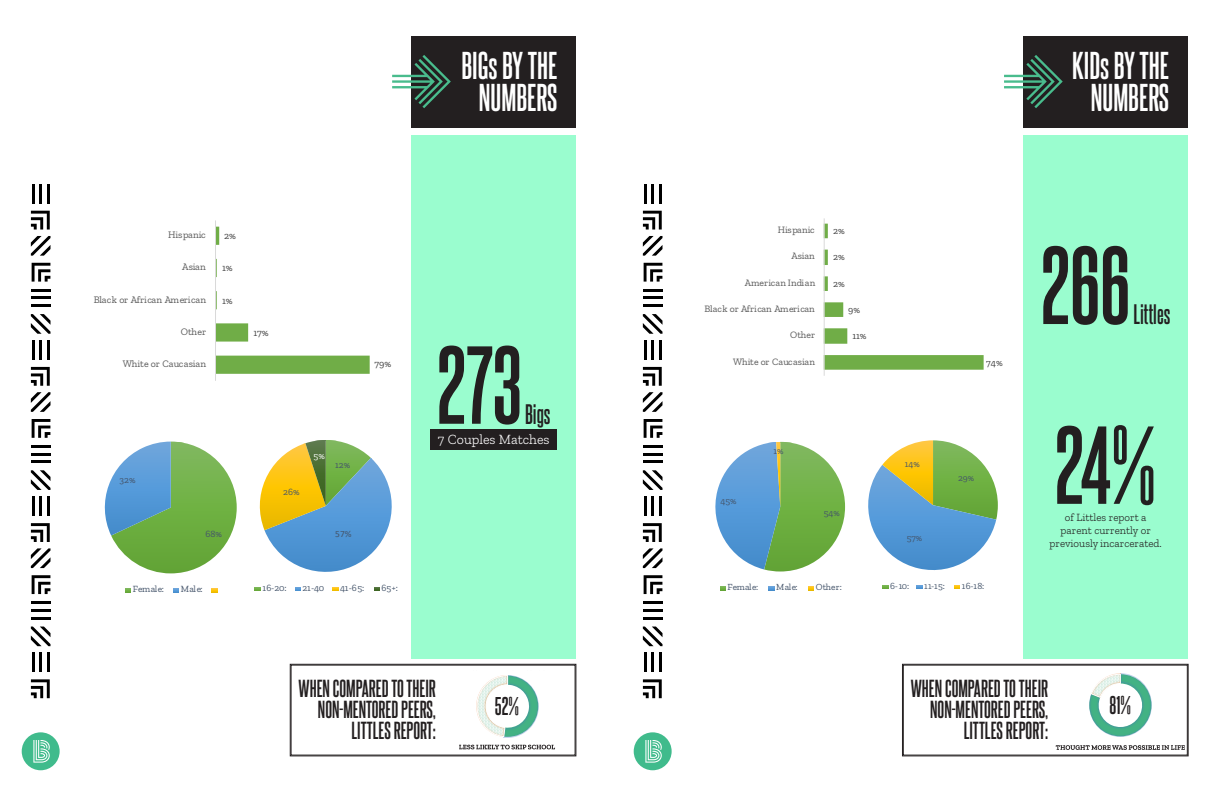
<style>
.page{position:relative;width:1224px;height:792px;background:#fff}
.page>*{position:absolute;margin:0;border:0;box-sizing:border-box;transform-origin:0 0}
.t1{font:700 94px "Steelfish Rg";color:#231f20}
.t2{font:700 33px/32px "Steelfish Rg";color:#fff;text-align:center}
.t3{font:700 24px "Steelfish Rg";color:#231f20}
.t4{font:700 21.9px "Steelfish Rg";color:#231f20}
.t5{font:700 21px/21px "Steelfish Rg";color:#231f20;text-align:right}
.t6{font:300 14px "Zilla Slab";color:#fff}
.t7{font:300 11px/13.2px "Zilla Slab";color:#231f20;text-align:center}
.t8{font:9.9px "Zilla Slab";letter-spacing:.005em;color:#595959}
.t9{font:9.9px "Zilla Slab";color:#404040}
.t10{font:9.7px "Zilla Slab";letter-spacing:.01em;color:#595959}
.t11{font:9.7px "Zilla Slab";color:#404040}
.t12{font:9.4px "Zilla Slab";color:#44546a}
.t13{font:9.4px "Calibri";color:#44546a}
.t14{font:9.4px "Zilla Slab";color:#fff}
.t15{font:9.3px "Zilla Slab";letter-spacing:.02em;color:#44546a}
</style>
<div class="page">
<div style="left:1023px;top:135px;width:165px;height:523px;background:#9afdcf"></div>
<div style="left:412px;top:135px;width:164px;height:523px;background:#9afdcf"></div>
<div style="left:1023px;top:36px;width:165px;height:91px;background:#231f20"></div>
<svg style="left:1004px;top:55px;width:59px;height:53px"></svg>
<div style="left:412px;top:36px;width:164px;height:91px;background:#231f20"></div>
<svg style="left:392px;top:55px;width:59px;height:53px"></svg>
<svg style="left:22px;top:732px;width:38px;height:38px"></svg>
<svg style="left:31px;top:236px;width:20px;height:20px"></svg>
<svg style="left:31px;top:211px;width:19px;height:19px"></svg>
<hr style="left:32px;top:184px;width:3px;height:19px;background:#000">
<hr style="left:39px;top:184px;width:3px;height:19px;background:#000">
<hr style="left:47px;top:184px;width:3px;height:19px;background:#000">
<hr style="left:31px;top:289px;width:19px;height:3px;background:#000">
<hr style="left:31px;top:296px;width:19px;height:3px;background:#000">
<hr style="left:31px;top:304px;width:19px;height:3px;background:#000">
<svg style="left:31px;top:314px;width:20px;height:20px"></svg>
<svg style="left:31px;top:392px;width:20px;height:20px"></svg>
<svg style="left:31px;top:367px;width:19px;height:19px"></svg>
<svg style="left:32px;top:263px;width:18px;height:19px"></svg>
<hr style="left:32px;top:340px;width:3px;height:20px;background:#000">
<hr style="left:39px;top:340px;width:3px;height:20px;background:#000">
<hr style="left:47px;top:340px;width:3px;height:20px;background:#000">
<hr style="left:31px;top:445px;width:19px;height:3px;background:#000">
<hr style="left:31px;top:453px;width:19px;height:3px;background:#000">
<hr style="left:31px;top:460px;width:19px;height:3px;background:#000">
<svg style="left:31px;top:470px;width:20px;height:20px"></svg>
<svg style="left:31px;top:548px;width:20px;height:20px"></svg>
<svg style="left:31px;top:523px;width:19px;height:19px"></svg>
<svg style="left:32px;top:419px;width:18px;height:19px"></svg>
<hr style="left:32px;top:496px;width:3px;height:20px;background:#000">
<hr style="left:39px;top:496px;width:3px;height:20px;background:#000">
<hr style="left:47px;top:496px;width:3px;height:20px;background:#000">
<hr style="left:31px;top:601px;width:19px;height:3px;background:#000">
<hr style="left:31px;top:609px;width:19px;height:3px;background:#000">
<hr style="left:31px;top:617px;width:19px;height:3px;background:#000">
<svg style="left:31px;top:627px;width:20px;height:19px"></svg>
<svg style="left:31px;top:679px;width:19px;height:19px"></svg>
<svg style="left:32px;top:575px;width:18px;height:19px"></svg>
<hr style="left:32px;top:653px;width:3px;height:19px;background:#000">
<hr style="left:39px;top:653px;width:3px;height:19px;background:#000">
<hr style="left:47px;top:653px;width:3px;height:19px;background:#000">
<svg style="left:634px;top:732px;width:38px;height:38px"></svg>
<svg style="left:643px;top:236px;width:20px;height:20px"></svg>
<svg style="left:643px;top:211px;width:19px;height:19px"></svg>
<hr style="left:644px;top:184px;width:3px;height:19px;background:#000">
<hr style="left:651px;top:184px;width:3px;height:19px;background:#000">
<hr style="left:659px;top:184px;width:3px;height:19px;background:#000">
<hr style="left:643px;top:289px;width:19px;height:3px;background:#000">
<hr style="left:643px;top:296px;width:19px;height:3px;background:#000">
<hr style="left:643px;top:304px;width:19px;height:3px;background:#000">
<svg style="left:643px;top:314px;width:20px;height:20px"></svg>
<svg style="left:643px;top:392px;width:20px;height:20px"></svg>
<svg style="left:643px;top:367px;width:19px;height:19px"></svg>
<svg style="left:644px;top:263px;width:18px;height:19px"></svg>
<hr style="left:644px;top:340px;width:3px;height:20px;background:#000">
<hr style="left:651px;top:340px;width:3px;height:20px;background:#000">
<hr style="left:659px;top:340px;width:3px;height:20px;background:#000">
<hr style="left:643px;top:445px;width:19px;height:3px;background:#000">
<hr style="left:643px;top:453px;width:19px;height:3px;background:#000">
<hr style="left:643px;top:460px;width:19px;height:3px;background:#000">
<svg style="left:643px;top:470px;width:20px;height:20px"></svg>
<svg style="left:643px;top:548px;width:20px;height:20px"></svg>
<svg style="left:643px;top:523px;width:19px;height:19px"></svg>
<svg style="left:644px;top:419px;width:18px;height:19px"></svg>
<hr style="left:644px;top:496px;width:3px;height:20px;background:#000">
<hr style="left:651px;top:496px;width:3px;height:20px;background:#000">
<hr style="left:659px;top:496px;width:3px;height:20px;background:#000">
<hr style="left:643px;top:601px;width:19px;height:3px;background:#000">
<hr style="left:643px;top:609px;width:19px;height:3px;background:#000">
<hr style="left:643px;top:617px;width:19px;height:3px;background:#000">
<svg style="left:643px;top:627px;width:20px;height:19px"></svg>
<svg style="left:643px;top:679px;width:19px;height:19px"></svg>
<svg style="left:644px;top:575px;width:18px;height:19px"></svg>
<hr style="left:644px;top:653px;width:3px;height:19px;background:#000">
<hr style="left:651px;top:653px;width:3px;height:19px;background:#000">
<hr style="left:659px;top:653px;width:3px;height:19px;background:#000">
<svg style="left:823px;top:218px;width:161px;height:158px"></svg>
<svg style="left:868px;top:440px;width:130px;height:149px"></svg>
<svg style="left:715px;top:441px;width:131px;height:150px"></svg>
<svg style="left:215px;top:220px;width:155px;height:161px"></svg>
<svg style="left:104px;top:440px;width:288px;height:153px"></svg>
<svg style="left:902px;top:664px;width:286px;height:92px"></svg>
<div style="left:430px;top:429px;width:127px;height:21px;background:#231f20"></div>
<svg style="left:290px;top:664px;width:286px;height:92px"></svg>
<p class="t2" style="left:461px;top:47px;width:97px">BIGs BY THE<br>NUMBERS</p>
<p class="t8" style="left:168px;top:229px;width:39px">Hispanic</p>
<p class="t9" style="left:224px;top:230px;width:13px">2%</p>
<p class="t8" style="left:182px;top:262px;width:25px">Asian</p>
<p class="t9" style="left:222px;top:263px;width:12px">1%</p>
<p class="t8" style="left:94px;top:294px;width:114px">Black or African American</p>
<p class="t9" style="left:222px;top:295px;width:12px">1%</p>
<p class="t8" style="left:181px;top:326px;width:27px">Other</p>
<p class="t9" style="left:253px;top:327px;width:17px">17%</p>
<p class="t8" style="left:123px;top:358px;width:85px">White or Caucasian</p>
<p class="t9" style="left:374px;top:358px;width:18px">79%</p>
<p class="t12" style="left:120px;top:475px;width:17px">32%</p>
<p class="t12" style="left:205px;top:529px;width:18px">68%</p>
<p class="t12" style="left:133px;top:584px;width:33px">Female:</p>
<p class="t12" style="left:181px;top:584px;width:23px">Male:</p>
<p class="t12" style="left:283px;top:487px;width:18px">26%</p>
<p class="t14" style="left:314px;top:451px;width:13px">5%</p>
<p class="t12" style="left:335px;top:459px;width:16px">12%</p>
<p class="t13" style="left:335px;top:528px;width:18px">57%</p>
<p class="t12" style="left:263px;top:583px;width:26px">16-20:</p>
<p class="t12" style="left:302px;top:583px;width:23px">21-40</p>
<p class="t12" style="left:340px;top:583px;width:26px">41-65:</p>
<p class="t12" style="left:382px;top:583px;width:18px">65+:</p>
<p class="t1" style="left:437px;top:318px;width:86px">273</p>
<p class="t3" style="left:525px;top:397px;width:27px">Bigs</p>
<p class="t6" style="left:438px;top:431px;width:113px">7 Couples Matches</p>
<p class="t5" style="left:299px;top:676px;width:139px">WHEN COMPARED TO THEIR<br>NON-MENTORED PEERS,<br>LITTLES REPORT:</p>
<p class="t4" style="left:495px;top:690px;width:26px">52%</p>
<p class="t2" style="left:1072px;top:47px;width:98px">KIDs BY THE<br>NUMBERS</p>
<p class="t10" style="left:778px;top:225px;width:38px">Hispanic</p>
<p class="t11" style="left:833px;top:226px;width:13px">2%</p>
<p class="t10" style="left:791px;top:251px;width:25px">Asian</p>
<p class="t11" style="left:833px;top:252px;width:13px">2%</p>
<p class="t10" style="left:745px;top:278px;width:72px">American Indian</p>
<p class="t11" style="left:833px;top:278px;width:13px">2%</p>
<p class="t10" style="left:705px;top:304px;width:112px">Black or African American</p>
<p class="t11" style="left:848px;top:304px;width:13px">9%</p>
<p class="t10" style="left:790px;top:329px;width:27px">Other</p>
<p class="t11" style="left:852px;top:330px;width:16px">11%</p>
<p class="t10" style="left:733px;top:356px;width:83px">White or Caucasian</p>
<p class="t11" style="left:986px;top:357px;width:18px">74%</p>
<p class="t15" style="left:720px;top:496px;width:18px">45%</p>
<p class="t15" style="left:774px;top:446px;width:11px">1%</p>
<p class="t15" style="left:824px;top:508px;width:18px">54%</p>
<p class="t15" style="left:728px;top:582px;width:32px">Female:</p>
<p class="t15" style="left:776px;top:582px;width:23px">Male:</p>
<p class="t15" style="left:816px;top:582px;width:28px">Other:</p>
<p class="t15" style="left:905px;top:459px;width:16px">14%</p>
<p class="t15" style="left:907px;top:533px;width:17px">57%</p>
<p class="t15" style="left:958px;top:473px;width:18px">29%</p>
<p class="t15" style="left:890px;top:581px;width:21px">6-10:</p>
<p class="t15" style="left:924px;top:581px;width:22px">11-15:</p>
<p class="t15" style="left:962px;top:581px;width:24px">16-18:</p>
<p class="t1" style="left:1041px;top:218px;width:91px">266</p>
<p class="t3" style="left:1134px;top:297px;width:38px">Littles</p>
<p class="t1" style="left:1055px;top:398px;width:103px">24%</p>
<p class="t7" style="left:1050px;top:511px;width:114px">of Littles report a parent currently or previously incarcerated.</p>
<p class="t5" style="left:911px;top:676px;width:139px">WHEN COMPARED TO THEIR<br>NON-MENTORED PEERS,<br>LITTLES REPORT:</p>
<p class="t4" style="left:1110px;top:690px;width:23px">81%</p>
</div>
